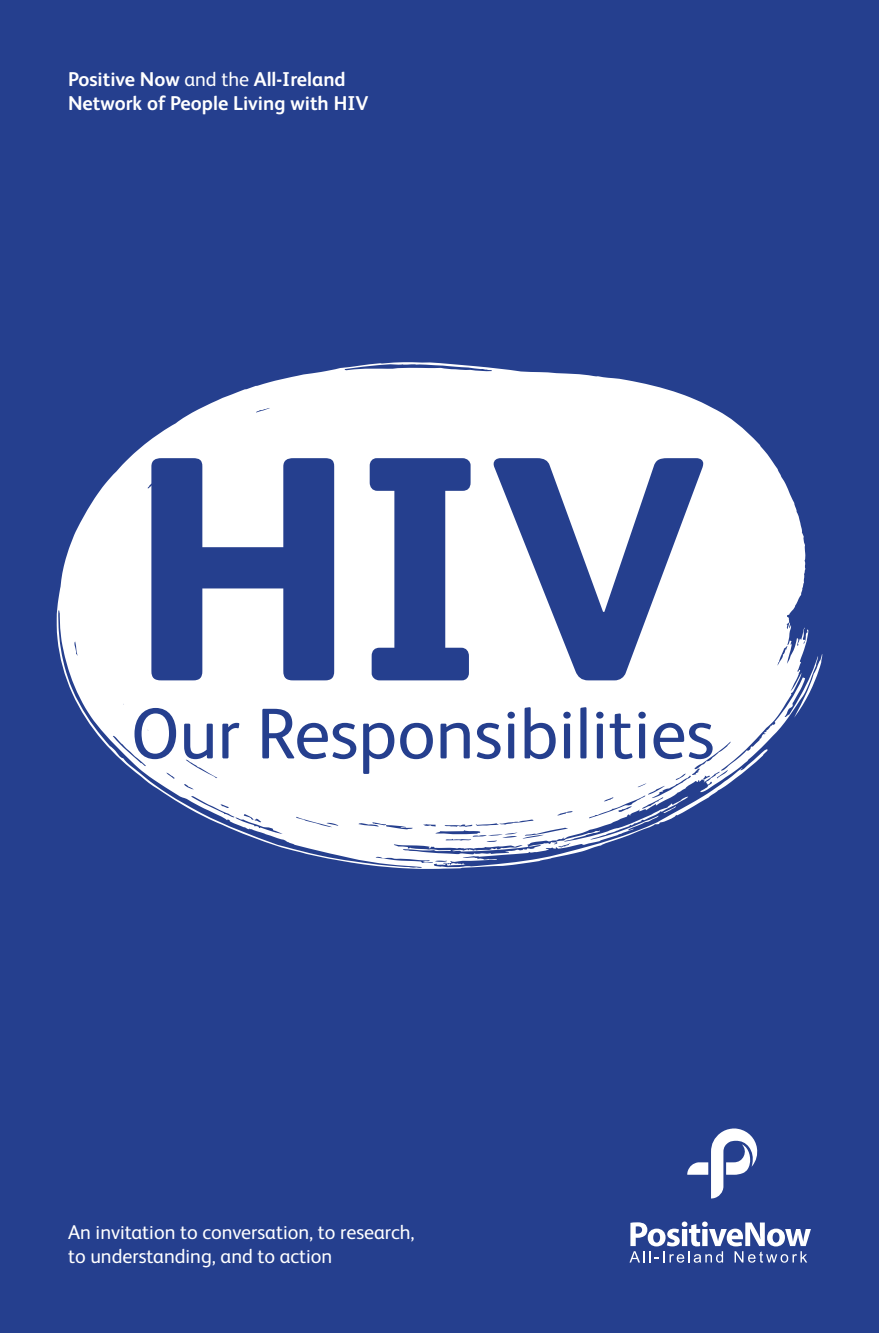
<style>
.page{position:relative;width:879px;height:1333px;background:#fff}
.page>*{position:absolute;margin:0;border:0;box-sizing:border-box;transform-origin:0 0}
.t1{font:800 320px "FS Albert";color:#253f8e}
.t2{font:72px "FS Albert";color:#253f8e}
.t3{font:20px/24px "FS Albert";color:#fff}
.t4{font:700 20px/24px "FS Albert";color:#fff}
.s1{font-weight:400}
</style>
<div class="page">
<div style="left:0;top:0;width:879px;height:1332px;background:#253f8e"></div>
<svg style="left:819px;top:654px;width:4px;height:16px"></svg>
<svg style="left:57px;top:362px;width:762px;height:506px;fill:#fff"></svg>
<svg style="left:687px;top:1128px;width:71px;height:70px"></svg>
<svg style="left:629px;top:1221px;width:182px;height:41px"></svg>
<p class="t4" style="left:68px;top:67px;width:302px">Positive Now <span class="s1">and the</span> All-Ireland<br>Network of People Living with HIV</p>
<h1 class="t1" style="left:131px;top:382px;width:579px">HIV</h1>
<h2 class="t2" style="left:131px;top:692px;width:585px">Our Responsibilities</h2>
<p class="t3" style="left:68px;top:1219px;width:348px">An invitation to conversation, to research, to understanding, and to action</p>
</div>
